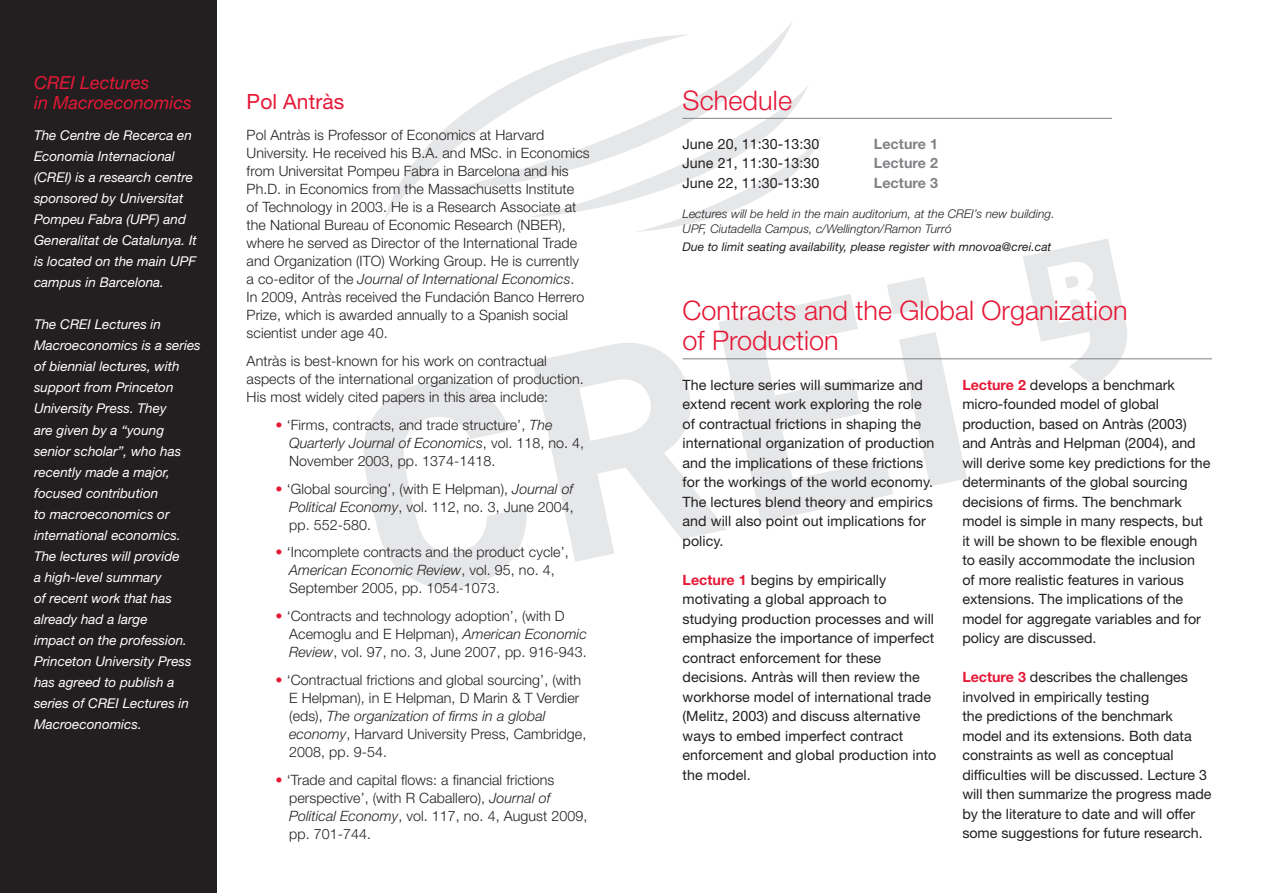
<style>
.page{position:relative;width:1263px;height:893px;background:#fff}
.page>*{position:absolute;margin:0;border:0;box-sizing:border-box;transform-origin:0 0}
.t1{font:300 27px/30px "Helvetica Neue LT Std";color:#e51836}
.t2{font:21px "Helvetica Neue LT Std";letter-spacing:.005em;color:#e51836}
.t3{font:italic 18px/19.5px "Helvetica Neue LT Std";color:#e51836}
.t4{font:300 14.25px/18px "Helvetica Neue LT Std";letter-spacing:.005em;color:#231f20}
.t5{font:14.25px/19.5px "Helvetica Neue LT Std";color:#231f20}
.t6{font:700 14.25px "Helvetica Neue LT Std";letter-spacing:.005em;color:#808285}
.t7{font:italic 13.5px/21px "Helvetica Neue LT Std";color:#fff}
.t8{font:italic 300 12px/15px "Helvetica Neue LT Std";letter-spacing:.005em;color:#231f20}
.t9{font:italic 12px "Helvetica Neue LT Std";letter-spacing:.005em;color:#231f20}
.s1{font-style:italic}
.s2{color:#e51836}
.s3{font-weight:700;color:#e51836}
</style>
<div class="page">
<svg style="left:363px;top:277px;width:604px;height:312px"></svg>
<svg style="left:718px;top:22px;width:74px;height:62px"></svg>
<svg style="left:385px;top:35px;width:301px;height:183px"></svg>
<svg style="left:526px;top:84px;width:296px;height:148px"></svg>
<svg style="left:1023px;top:238px;width:111px;height:148px"></svg>
<div style="left:0;top:0;width:217px;height:893px;background:#231f20"></div>
<hr style="left:682px;top:118px;width:430px;height:1px;background:#808285">
<hr style="left:682px;top:359px;width:530px;height:1px;background:#808285">
<p class="t3" style="left:34px;top:73px;width:159px">CREI Lectures<br>in Macroeconomics</p>
<p class="t7" style="left:34px;top:125px;width:164px">The Centre de Recerca en<br>Economia Internacional (CREI) is a research centre sponsored by Universitat<br>Pompeu Fabra (UPF) and<br>Generalitat de Catalunya. It is located on the main UPF campus in Barcelona.</p>
<p class="t7" style="left:34px;top:314px;width:168px">The CREI Lectures in<br>Macroeconomics is a series of biennial lectures, with support from Princeton<br>University Press. They<br>are given by a “young senior scholar”, who has recently made a major, focused contribution<br>to macroeconomics or international economics.<br>The lectures will provide<br>a high-level summary<br>of recent work that has already had a large<br>impact on the profession.<br>Princeton University Press has agreed to publish a series of CREI Lectures in<br>Macroeconomics.</p>
<h2 class="t2" style="left:247px;top:89px;width:99px">Pol Antràs</h2>
<p class="t4" style="left:247px;top:126px;width:344px">Pol Antràs is Professor of Economics at Harvard University. He received his B.A. and MSc. in Economics from Universitat Pompeu Fabra in Barcelona and his Ph.D. in Economics from the Massachusetts Institute<br>of Technology in 2003. He is a Research Associate at the National Bureau of Economic Research (NBER), where he served as Director of the International Trade and Organization (ITO) Working Group. He is currently a co-editor of the <span class="s1">Journal of International Economics</span>.<br>In 2009, Antràs received the Fundación Banco Herrero Prize, which is awarded annually to a Spanish social scientist under age 40.</p>
<p class="t4" style="left:247px;top:352px;width:339px">Antràs is best-known for his work on contractual aspects of the international organization of production.<br>His most widely cited papers in this area include:</p>
<p class="t4" style="left:289px;top:416px;width:297px;text-indent:-14px"><span class="s2">•</span> ‘Firms, contracts, and trade structure’, <span class="s1">The<br>Quarterly Journal of Economics</span>, vol. 118, no. 4,<br>November 2003, pp. 1374-1418.</p>
<p class="t4" style="left:289px;top:479px;width:286px;text-align:justify;text-indent:-14px"><span class="s2">•</span> ‘Global sourcing’, (with E Helpman), <span class="s1">Journal of Political Economy</span>, vol. 112, no. 3, June 2004, pp. 552-580.</p>
<p class="t4" style="left:289px;top:543px;width:281px;text-indent:-14px"><span class="s2">•</span> ‘Incomplete contracts and the product cycle’,<br><span class="s1">American Economic Review</span>, vol. 95, no. 4,<br>September 2005, pp. 1054-1073.</p>
<p class="t4" style="left:289px;top:607px;width:299px;text-indent:-14px"><span class="s2">•</span> ‘Contracts and technology adoption’, (with D<br>Acemoglu and E Helpman), <span class="s1">American Economic<br>Review</span>, vol. 97, no. 3, June 2007, pp. 916-943.</p>
<p class="t4" style="left:289px;top:671px;width:299px;text-indent:-14px"><span class="s2">•</span> ‘Contractual frictions and global sourcing’, (with E Helpman), in E Helpman, D Marin &amp; T Verdier (eds), <span class="s1">The organization of firms in a global economy</span>, Harvard University Press, Cambridge, 2008, pp. 9-54.</p>
<p class="t4" style="left:289px;top:770px;width:300px;text-indent:-14px"><span class="s2">•</span> ‘Trade and capital flows: a financial frictions perspective’, (with R Caballero), <span class="s1">Journal of Political Economy</span>, vol. 117, no. 4, August 2009, pp. 701-744.</p>
<h1 class="t1" style="left:682px;top:84px;width:111px">Schedule</h1>
<p class="t5" style="left:682px;top:134px;width:138px">June 20, 11:30-13:30</p>
<p class="t6" style="left:874px;top:135px;width:66px">Lecture 1</p>
<p class="t5" style="left:682px;top:153px;width:138px">June 21, 11:30-13:30</p>
<p class="t6" style="left:874px;top:154px;width:66px">Lecture 2</p>
<p class="t5" style="left:682px;top:173px;width:138px">June 22, 11:30-13:30</p>
<p class="t6" style="left:874px;top:174px;width:66px">Lecture 3</p>
<p class="t8" style="left:682px;top:206px;width:374px">Lectures will be held in the main auditorium, at the CREI’s new building.<br>UPF, Ciutadella Campus, c/Wellington/Ramon Turró</p>
<p class="t9" style="left:682px;top:239px;width:370px">Due to limit seating availability, please register with mnovoa@crei.cat</p>
<h1 class="t1" style="left:682px;top:295px;width:447px">Contracts and the Global Organization of Production</h1>
<p class="t5" style="left:682px;top:375px;width:254px">The lecture series will summarize and extend recent work exploring the role of contractual frictions in shaping the international organization of production and the implications of these frictions for the workings of the world economy.<br>The lectures blend theory and empirics and will also point out implications for policy.</p>
<p class="t5" style="left:682px;top:570px;width:255px"><span class="s3">Lecture 1</span> begins by empirically motivating a global approach to studying production processes and will emphasize the importance of imperfect contract enforcement for these decisions. Antràs will then review the workhorse model of international trade (Melitz, 2003) and discuss alternative ways to embed imperfect contract enforcement and global production into the model.</p>
<p class="t5" style="left:962px;top:375px;width:250px"><span class="s3">Lecture 2</span> develops a benchmark micro-founded model of global production, based on Antràs (2003) and Antràs and Helpman (2004), and will derive some key predictions for the determinants of the global sourcing decisions of firms. The benchmark model is simple in many respects, but it will be shown to be flexible enough to easily accommodate the inclusion of more realistic features in various extensions. The implications of the model for aggregate variables and for policy are discussed.</p>
<p class="t5" style="left:962px;top:667px;width:251px"><span class="s3">Lecture 3</span> describes the challenges involved in empirically testing<br>the predictions of the benchmark model and its extensions. Both data constraints as well as conceptual difficulties will be discussed. Lecture 3 will then summarize the progress made by the literature to date and will offer some suggestions for future research.</p>
</div>
